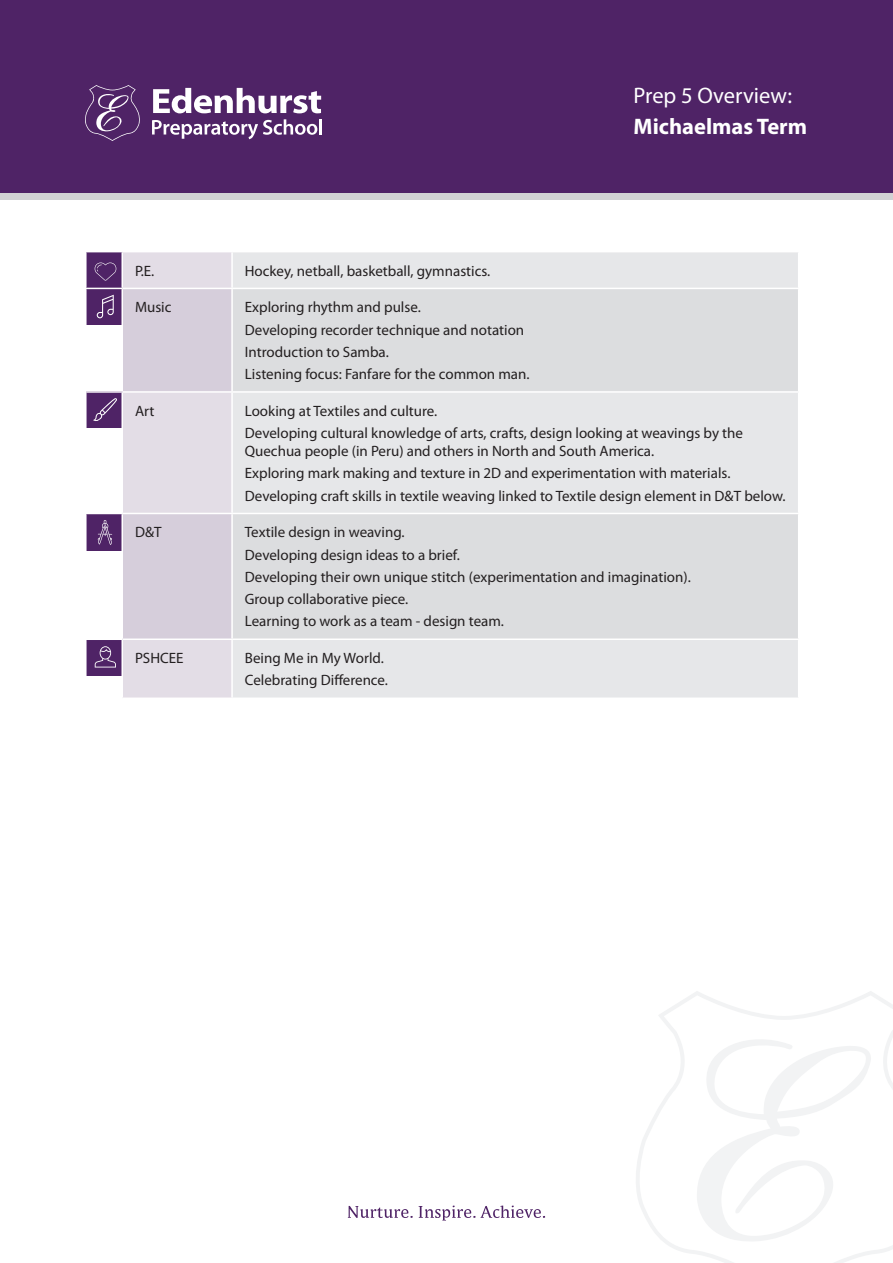
<style>
.page{position:relative;width:893px;height:1263px;background:#fff}
.page>*{position:absolute;margin:0;border:0;box-sizing:border-box;transform-origin:0 0}
.t1{font:22.5px "Myriad Pro";color:#fff}
.t2{font:700 22.5px "Myriad Pro";color:#fff}
.t3{font:15px/22.2px "Myriad Pro";color:#231f20}
</style>
<div class="page">
<div style="left:86px;top:514px;width:37px;height:36px;background:#4f2366"></div>
<div style="left:86px;top:391px;width:37px;height:37px;background:#4f2366"></div>
<div style="left:86px;top:288px;width:37px;height:37px;background:#4f2366"></div>
<div style="left:86px;top:253px;width:37px;height:36px;background:#4f2366"></div>
<svg style="left:94px;top:263px;width:23px;height:18px"></svg>
<svg style="left:636px;top:991px;width:257px;height:272px"></svg>
<svg style="left:695px;top:1031px;width:176px;height:212px"></svg>
<div style="left:86px;top:639px;width:37px;height:36px;background:#4f2366"></div>
<svg style="left:95px;top:646px;width:21px;height:21px"></svg>
<div style="left:0;top:0;width:893px;height:198px;background:#4f2366"></div>
<svg style="left:85px;top:85px;width:55px;height:56px"></svg>
<svg style="left:153px;top:88px;width:168px;height:25px"></svg>
<svg style="left:152px;top:119px;width:165px;height:20px"></svg>
<hr style="left:319px;top:119px;width:3px;height:16px;background:#fff">
<svg style="left:348px;top:1206px;width:65px;height:12px"></svg>
<svg style="left:419px;top:1205px;width:126px;height:15px"></svg>
<div style="left:0;top:193px;width:893px;height:7px;background:#d1d2d4"></div>
<div style="left:123px;top:252px;width:108px;height:445px;background:#e3dde6"></div>
<div style="left:233px;top:252px;width:565px;height:445px;background:#e6e7e9"></div>
<svg style="left:93px;top:289px;width:138px;height:349px"></svg>
<svg style="left:233px;top:289px;width:565px;height:349px;fill:#dcdddf"></svg>
<hr style="left:85px;top:252px;width:2px;height:36px;background:#fff">
<hr style="left:121px;top:252px;width:2px;height:36px;background:#fff">
<hr style="left:85px;top:288px;width:37px;height:1px;background:#fff">
<hr style="left:85px;top:289px;width:2px;height:102px;background:#fff">
<hr style="left:122px;top:288px;width:110px;height:1px;background:#fff">
<hr style="left:121px;top:289px;width:2px;height:102px;background:#fff">
<hr style="left:232px;top:288px;width:567px;height:1px;background:#fff">
<hr style="left:85px;top:391px;width:37px;height:2px;background:#fff">
<hr style="left:85px;top:393px;width:2px;height:120px;background:#fff">
<hr style="left:122px;top:391px;width:110px;height:2px;background:#fff">
<hr style="left:121px;top:393px;width:2px;height:120px;background:#fff">
<hr style="left:232px;top:391px;width:567px;height:2px;background:#fff">
<hr style="left:85px;top:513px;width:37px;height:1px;background:#fff">
<hr style="left:85px;top:514px;width:2px;height:124px;background:#fff">
<hr style="left:122px;top:513px;width:110px;height:1px;background:#fff">
<hr style="left:121px;top:514px;width:2px;height:124px;background:#fff">
<hr style="left:232px;top:513px;width:567px;height:1px;background:#fff">
<hr style="left:85px;top:638px;width:37px;height:2px;background:#fff">
<hr style="left:85px;top:640px;width:2px;height:57px;background:#fff">
<hr style="left:122px;top:638px;width:110px;height:2px;background:#fff">
<hr style="left:121px;top:640px;width:2px;height:57px;background:#fff">
<hr style="left:232px;top:638px;width:567px;height:2px;background:#fff">
<h1 class="t1" style="left:634px;top:82px;width:160px">Prep 5 Overview:</h1>
<h1 class="t2" style="left:634px;top:112px;width:175px">Michaelmas Term</h1>
<p class="t3" style="left:135px;top:259px;width:21px">P.E.</p>
<p class="t3" style="left:245px;top:259px;width:247px">Hockey, netball, basketball, gymnastics.</p>
<p class="t3" style="left:135px;top:296px;width:38px">Music</p>
<p class="t3" style="left:245px;top:296px;width:286px">Exploring rhythm and pulse.<br>Developing recorder technique and notation Introduction to Samba.<br>Listening focus: Fanfare for the common man.</p>
<p class="t3" style="left:135px;top:400px;width:21px">Art</p>
<p class="t3" style="left:245px;top:400px;width:500px">Looking at Textiles and culture.<br>Developing cultural knowledge of arts, crafts, design looking at weavings by the</p>
<p class="t3" style="left:245px;top:440px;width:542px">Quechua people (in Peru) and others in North and South America.<br>Exploring mark making and texture in 2D and experimentation with materials.<br>Developing craft skills in textile weaving linked to Textile design element in D&amp;T below.</p>
<p class="t3" style="left:135px;top:521px;width:28px">D&amp;T</p>
<p class="t3" style="left:245px;top:521px;width:447px">Textile design in weaving.<br>Developing design ideas to a brief.<br>Developing their own unique stitch (experimentation and imagination).<br>Group collaborative piece.<br>Learning to work as a team - design team.</p>
<p class="t3" style="left:135px;top:647px;width:50px">PSHCEE</p>
<p class="t3" style="left:245px;top:647px;width:145px">Being Me in My World.<br>Celebrating Difference.</p>
</div>
